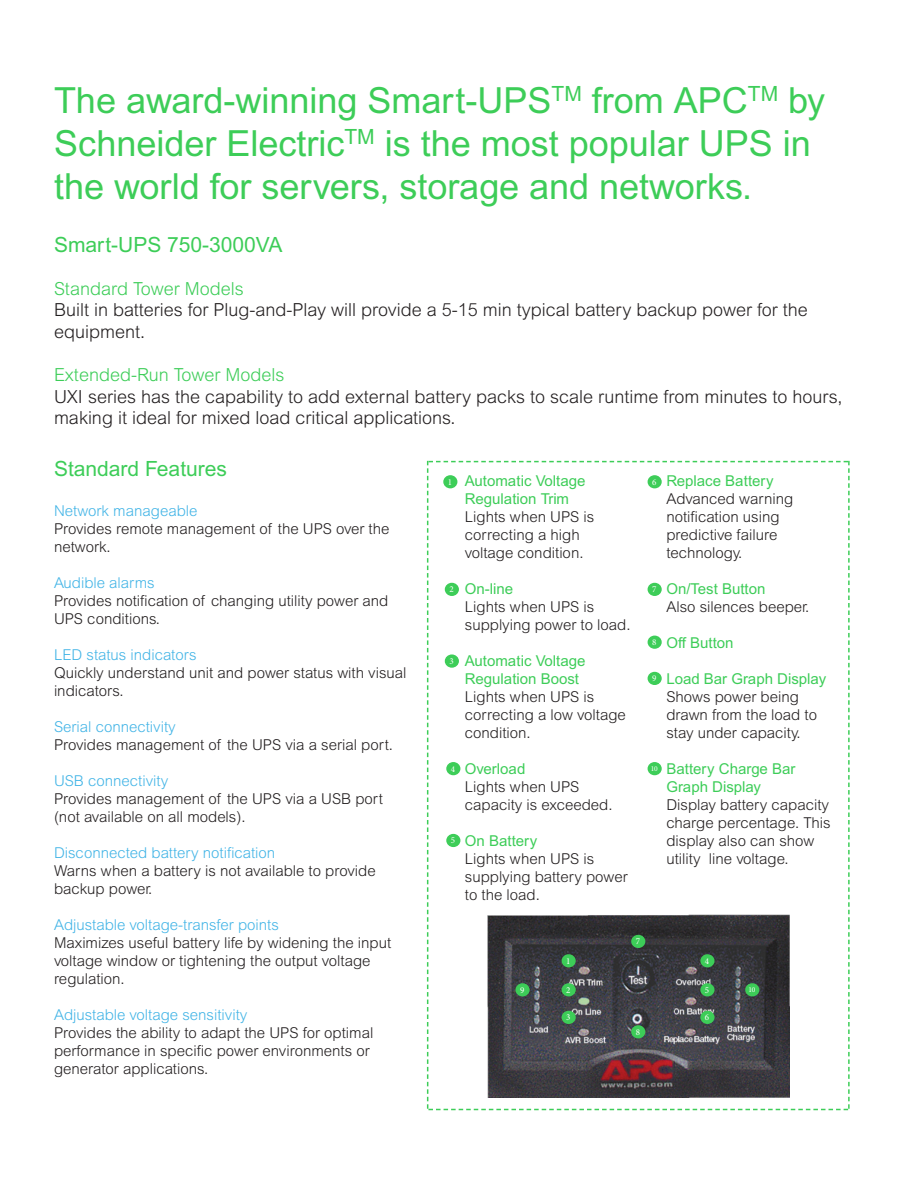
<style>
.page{position:relative;width:918px;height:1188px;background:#fff}
.page>*{position:absolute;margin:0;border:0;box-sizing:border-box;transform-origin:0 0}
.t1{font:36px/43.2px "Arial MT Pro";color:#3dcd58}
.t2{font:21px "Arial MT Pro";color:#3dcd58}
.t3{font:300 18px/21.6px "Arial MT Pro";color:#231f20}
.t4{font:300 18px "Arial MT Pro";color:#3dcd58}
.t5{font:300 15px/18px "Arial MT Pro";color:#231f20}
.t6{font:300 15px "Arial MT Pro";color:#42b4e6}
.t7{font:15px/18px "Arial MT Pro";color:#3dcd58}
.t8{font:9px "Minion Pro";color:#fff}
.t9{font:7.5px "Minion Pro";color:#fff}
</style>
<div class="page">
<svg style="left:427px;top:461px;width:423px;height:649px"></svg>
<img style="left:487px;top:915px;width:302px;height:182px">
<div style="left:562px;top:955px;width:13px;height:12px;background:#3dcd58;border-radius:50%"></div>
<div style="left:562px;top:954px;width:14px;height:13px;border:2px solid #3dcd58;border-radius:50%"></div>
<div style="left:701px;top:984px;width:13px;height:12px;background:#3dcd58;border-radius:50%"></div>
<div style="left:700px;top:983px;width:15px;height:13px;border:2px solid #3dcd58;border-radius:50%"></div>
<div style="left:701px;top:955px;width:13px;height:12px;background:#3dcd58;border-radius:50%"></div>
<div style="left:700px;top:954px;width:15px;height:13px;border:2px solid #3dcd58;border-radius:50%"></div>
<div style="left:562px;top:1012px;width:13px;height:11px;background:#3dcd58;border-radius:50%"></div>
<div style="left:562px;top:1011px;width:14px;height:13px;border:2px solid #3dcd58;border-radius:50%"></div>
<div style="left:562px;top:984px;width:13px;height:12px;background:#3dcd58;border-radius:50%"></div>
<div style="left:562px;top:983px;width:14px;height:13px;border:2px solid #3dcd58;border-radius:50%"></div>
<div style="left:701px;top:1012px;width:13px;height:11px;background:#3dcd58;border-radius:50%"></div>
<div style="left:700px;top:1011px;width:15px;height:13px;border:2px solid #3dcd58;border-radius:50%"></div>
<div style="left:516px;top:984px;width:13px;height:12px;background:#3dcd58;border-radius:50%"></div>
<div style="left:515px;top:983px;width:15px;height:13px;border:2px solid #3dcd58;border-radius:50%"></div>
<div style="left:632px;top:1026px;width:13px;height:12px;background:#3dcd58;border-radius:50%"></div>
<div style="left:631px;top:1025px;width:14px;height:13px;border:2px solid #3dcd58;border-radius:50%"></div>
<div style="left:632px;top:936px;width:13px;height:11px;background:#3dcd58;border-radius:50%"></div>
<div style="left:631px;top:935px;width:14px;height:13px;border:2px solid #3dcd58;border-radius:50%"></div>
<div style="left:746px;top:984px;width:13px;height:12px;background:#3dcd58;border-radius:50%"></div>
<div style="left:745px;top:983px;width:14px;height:13px;border:2px solid #3dcd58;border-radius:50%"></div>
<div style="left:444px;top:476px;width:13px;height:12px;background:#3dcd58;border-radius:50%"></div>
<div style="left:443px;top:475px;width:14px;height:13px;border:2px solid #3dcd58;border-radius:50%"></div>
<div style="left:446px;top:584px;width:12px;height:11px;background:#3dcd58;border-radius:50%"></div>
<div style="left:445px;top:583px;width:14px;height:13px;border:2px solid #3dcd58;border-radius:50%"></div>
<div style="left:446px;top:655px;width:12px;height:12px;background:#3dcd58;border-radius:50%"></div>
<div style="left:445px;top:654px;width:14px;height:14px;border:2px solid #3dcd58;border-radius:50%"></div>
<div style="left:447px;top:763px;width:13px;height:12px;background:#3dcd58;border-radius:50%"></div>
<div style="left:446px;top:762px;width:14px;height:13px;border:2px solid #3dcd58;border-radius:50%"></div>
<div style="left:447px;top:835px;width:13px;height:11px;background:#3dcd58;border-radius:50%"></div>
<div style="left:446px;top:834px;width:14px;height:13px;border:2px solid #3dcd58;border-radius:50%"></div>
<div style="left:648px;top:476px;width:13px;height:12px;background:#3dcd58;border-radius:50%"></div>
<div style="left:648px;top:475px;width:14px;height:13px;border:2px solid #3dcd58;border-radius:50%"></div>
<div style="left:648px;top:673px;width:13px;height:11px;background:#3dcd58;border-radius:50%"></div>
<div style="left:648px;top:672px;width:14px;height:13px;border:2px solid #3dcd58;border-radius:50%"></div>
<div style="left:648px;top:636px;width:13px;height:12px;background:#3dcd58;border-radius:50%"></div>
<div style="left:648px;top:636px;width:14px;height:13px;border:2px solid #3dcd58;border-radius:50%"></div>
<div style="left:648px;top:584px;width:13px;height:11px;background:#3dcd58;border-radius:50%"></div>
<div style="left:648px;top:583px;width:14px;height:13px;border:2px solid #3dcd58;border-radius:50%"></div>
<div style="left:648px;top:763px;width:13px;height:12px;background:#3dcd58;border-radius:50%"></div>
<div style="left:648px;top:762px;width:14px;height:13px;border:2px solid #3dcd58;border-radius:50%"></div>
<p class="t1" style="left:54px;top:80px;width:773px">The award-winning Smart-UPS<sup>TM</sup> from APC<sup>TM</sup> by<br>Schneider Electric<sup>TM</sup> is the most popular UPS in the world for servers, storage and networks.</p>
<p class="t2" style="left:54px;top:232px;width:230px">Smart-UPS 750-3000VA</p>
<p class="t4" style="left:54px;top:277px;width:191px">Standard Tower Models</p>
<p class="t3" style="left:54px;top:300px;width:755px">Built in batteries for Plug-and-Play will provide a 5-15 min typical battery backup power for the equipment.</p>
<p class="t4" style="left:54px;top:364px;width:232px">Extended-Run Tower Models</p>
<p class="t3" style="left:54px;top:386px;width:790px">UXI series has the capability to add external battery packs to scale runtime from minutes to hours, making it ideal for mixed load critical applications.</p>
<p class="t2" style="left:54px;top:457px;width:175px">Standard Features</p>
<p class="t6" style="left:54px;top:501px;width:145px">Network manageable</p>
<p class="t5" style="left:54px;top:520px;width:337px">Provides remote management of the UPS over the network.</p>
<p class="t6" style="left:54px;top:573px;width:102px">Audible alarms</p>
<p class="t5" style="left:54px;top:592px;width:336px">Provides notification of changing utility power and<br>UPS conditions.</p>
<p class="t6" style="left:54px;top:645px;width:144px">LED status indicators</p>
<p class="t5" style="left:54px;top:664px;width:354px">Quickly understand unit and power status with visual indicators.</p>
<p class="t6" style="left:54px;top:717px;width:123px">Serial connectivity</p>
<p class="t5" style="left:54px;top:736px;width:341px">Provides management of the UPS via a serial port.</p>
<p class="t6" style="left:54px;top:771px;width:116px">USB connectivity</p>
<p class="t5" style="left:54px;top:790px;width:331px">Provides management of the UPS via a USB port (not available on all models).</p>
<p class="t6" style="left:54px;top:843px;width:223px">Disconnected battery notification</p>
<p class="t5" style="left:54px;top:862px;width:323px">Warns when a battery is not available to provide backup power.</p>
<p class="t6" style="left:54px;top:915px;width:226px">Adjustable voltage-transfer points</p>
<p class="t5" style="left:54px;top:934px;width:339px">Maximizes useful battery life by widening the input voltage window or tightening the output voltage regulation.</p>
<p class="t6" style="left:54px;top:1005px;width:195px">Adjustable voltage sensitivity</p>
<p class="t5" style="left:54px;top:1024px;width:321px">Provides the ability to adapt the UPS for optimal performance in specific power environments or generator applications.</p>
<p class="t8" style="left:448px;top:476px;width:6px">1</p>
<p class="t8" style="left:449px;top:583px;width:6px">2</p>
<p class="t8" style="left:449px;top:655px;width:6px">3</p>
<p class="t8" style="left:451px;top:763px;width:6px">4</p>
<p class="t8" style="left:451px;top:835px;width:6px">5</p>
<p class="t7" style="left:465px;top:473px;width:122px">Automatic Voltage<br>Regulation Trim</p>
<p class="t5" style="left:465px;top:508px;width:131px">Lights when UPS is correcting a high voltage condition.</p>
<p class="t7" style="left:465px;top:581px;width:50px">On-line</p>
<p class="t5" style="left:465px;top:598px;width:167px">Lights when UPS is supplying power to load.</p>
<p class="t7" style="left:465px;top:653px;width:122px">Automatic Voltage<br>Regulation Boost</p>
<p class="t5" style="left:465px;top:688px;width:163px">Lights when UPS is correcting a low voltage condition.</p>
<p class="t7" style="left:465px;top:761px;width:62px">Overload</p>
<p class="t5" style="left:465px;top:778px;width:149px">Lights when UPS capacity is exceeded.</p>
<p class="t7" style="left:465px;top:833px;width:74px">On Battery</p>
<p class="t5" style="left:465px;top:850px;width:164px">Lights when UPS is supplying battery power to the load.</p>
<p class="t8" style="left:652px;top:476px;width:6px">6</p>
<p class="t8" style="left:652px;top:583px;width:6px">7</p>
<p class="t8" style="left:652px;top:636px;width:6px">8</p>
<p class="t8" style="left:652px;top:672px;width:6px">9</p>
<p class="t9" style="left:651px;top:763px;width:9px">10</p>
<p class="t7" style="left:666px;top:473px;width:109px">Replace Battery</p>
<p class="t5" style="left:666px;top:490px;width:128px">Advanced warning notification using predictive failure technology.</p>
<p class="t7" style="left:666px;top:581px;width:101px">On/Test Button</p>
<p class="t5" style="left:666px;top:598px;width:144px">Also silences beeper.</p>
<p class="t7" style="left:666px;top:635px;width:69px">Off Button</p>
<p class="t7" style="left:666px;top:671px;width:161px">Load Bar Graph Display</p>
<p class="t5" style="left:666px;top:688px;width:152px">Shows power being drawn from the load to stay under capacity.</p>
<p class="t7" style="left:666px;top:761px;width:131px">Battery Charge Bar<br>Graph Display</p>
<p class="t5" style="left:666px;top:796px;width:166px">Display battery capacity charge percentage. This display also can show utility line voltage.</p>
<p class="t8" style="left:520px;top:984px;width:6px">9</p>
<p class="t8" style="left:566px;top:955px;width:6px">1</p>
<p class="t8" style="left:566px;top:984px;width:6px">2</p>
<p class="t8" style="left:566px;top:1011px;width:6px">3</p>
<p class="t8" style="left:636px;top:935px;width:6px">7</p>
<p class="t8" style="left:636px;top:1026px;width:6px">8</p>
<p class="t8" style="left:705px;top:955px;width:6px">4</p>
<p class="t8" style="left:705px;top:984px;width:6px">5</p>
<p class="t8" style="left:705px;top:1011px;width:6px">6</p>
<p class="t9" style="left:748px;top:984px;width:9px">10</p>
</div>
